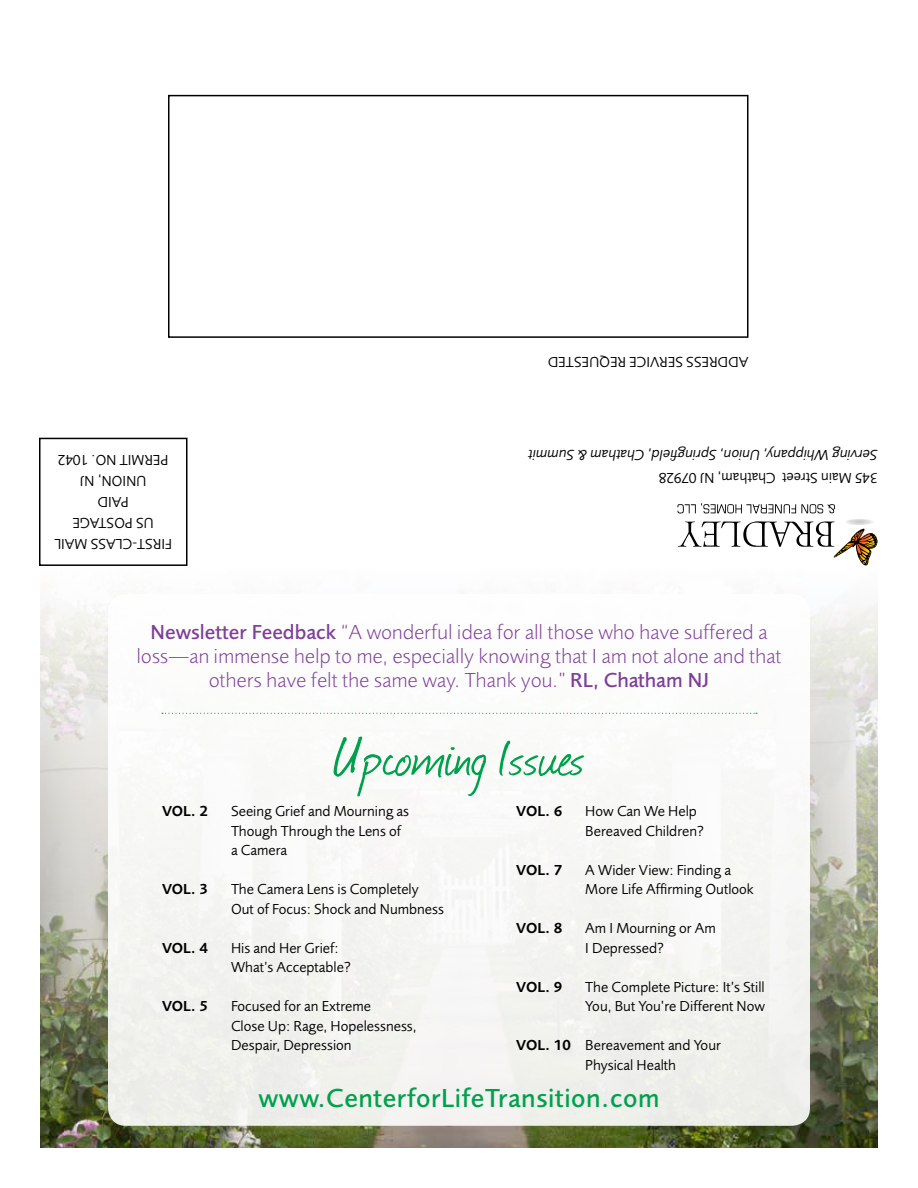
<style>
.page{position:relative;width:918px;height:1188px;background:#fff}
.page>*{position:absolute;margin:0;border:0;box-sizing:border-box;transform-origin:0 0}
.t1{font:63px "Journal";letter-spacing:.01em;color:#00a14c}
.t2{font:500 27px "Foundry Sans";letter-spacing:.02em;color:#00a14c}
.t3{font:300 21px/24px "Foundry Sans";color:#7f3f98;text-align:center}
.t4{font:15px/19.5px "Foundry Sans";color:#000}
.t5{font:italic 15px "Foundry Sans";color:#000}
.t6{font:600 15px "Foundry Sans";letter-spacing:-.01em;color:#000}
.s1{font-weight:500}
.s2{font-weight:600}
</style>
<div class="page">
<img style="left:40px;top:602px;width:838px;height:546px">
<div style="left:108px;top:594px;width:702px;height:532px;background:#f8f8f6;border-radius:18px"></div>
<svg style="left:162px;top:713px;width:595px;height:1px"></svg>
<div style="left:39px;top:438px;width:149px;height:128px;border:2px solid #000"></div>
<svg style="left:678px;top:521px;width:200px;height:45px"></svg>
<svg style="left:677px;top:503px;width:158px;height:10px"></svg>
<img style="left:845px;top:519px;width:30px;height:6px">
<div style="left:168px;top:95px;width:580px;height:243px;border:2px solid #000"></div>
<p class="t4" style="left:172px;top:554px;width:119px;line-height:21px;text-align:center;rotate:-180deg">FIRST-CLASS MAIL<br>US POSTAGE<br>PAID<br>UNION, NJ<br>PERMIT NO. 1042</p>
<p class="t4" style="left:748px;top:372px;width:202px;rotate:-180deg">ADDRESS SERVICE REQUESTED</p>
<p class="t5" style="left:878px;top:464px;width:351px;rotate:-180deg">Serving Whippany, Union, Springfield, Chatham &amp; Summit</p>
<p class="t4" style="left:878px;top:487px;width:220px;rotate:-180deg">345 Main Street Chatham, NJ 07928</p>
<h3 class="t3" style="left:136px;top:620px;width:647px"><span class="s1">Newsletter Feedback</span> “A wonderful idea for all those who have suffered a loss—an immense help to me, especially knowing that I am not alone and that others have felt the same way. Thank you.” <span class="s1">RL, Chatham NJ</span></h3>
<h1 class="t1" style="left:334px;top:714px;width:252px">Upcoming Issues</h1>
<p class="t6" style="left:162px;top:803px;width:48px">VOL. 2</p>
<p class="t4" style="left:231px;top:801px;width:180px">Seeing Grief and Mourning as<br>Though Through the Lens of a Camera</p>
<p class="t6" style="left:162px;top:881px;width:48px">VOL. 3</p>
<p class="t4" style="left:231px;top:879px;width:214px">The Camera Lens is Completely<br>Out of Focus: Shock and Numbness</p>
<p class="t6" style="left:162px;top:939px;width:48px">VOL. 4</p>
<p class="t4" style="left:231px;top:938px;width:121px">His and Her Grief:<br>What’s Acceptable?</p>
<p class="t6" style="left:162px;top:998px;width:48px">VOL. 5</p>
<p class="t4" style="left:231px;top:996px;width:187px">Focused for an Extreme<br>Close Up: Rage, Hopelessness,<br>Despair, Depression</p>
<p class="t6" style="left:516px;top:803px;width:48px">VOL. 6</p>
<p class="t4" style="left:585px;top:801px;width:120px">How Can We Help<br>Bereaved Children?</p>
<p class="t6" style="left:516px;top:861px;width:48px">VOL. 7</p>
<p class="t4" style="left:585px;top:860px;width:170px">A Wider View: Finding a<br>More Life Affirming Outlook</p>
<p class="t6" style="left:516px;top:920px;width:48px">VOL. 8</p>
<p class="t4" style="left:585px;top:918px;width:132px">Am I Mourning or Am<br>I Depressed?</p>
<p class="t6" style="left:516px;top:978px;width:48px">VOL. 9</p>
<p class="t4" style="left:585px;top:977px;width:181px">The Complete Picture: It’s Still<br>You, But You’re Different Now</p>
<p class="t4" style="left:585px;top:1035px;width:137px;text-indent:-69px"><span class="s2">VOL. 10</span> Bereavement and Your<br>Physical Health</p>
<h2 class="t2" style="left:258px;top:1082px;width:403px">www.CenterforLifeTransition.com</h2>
</div>
